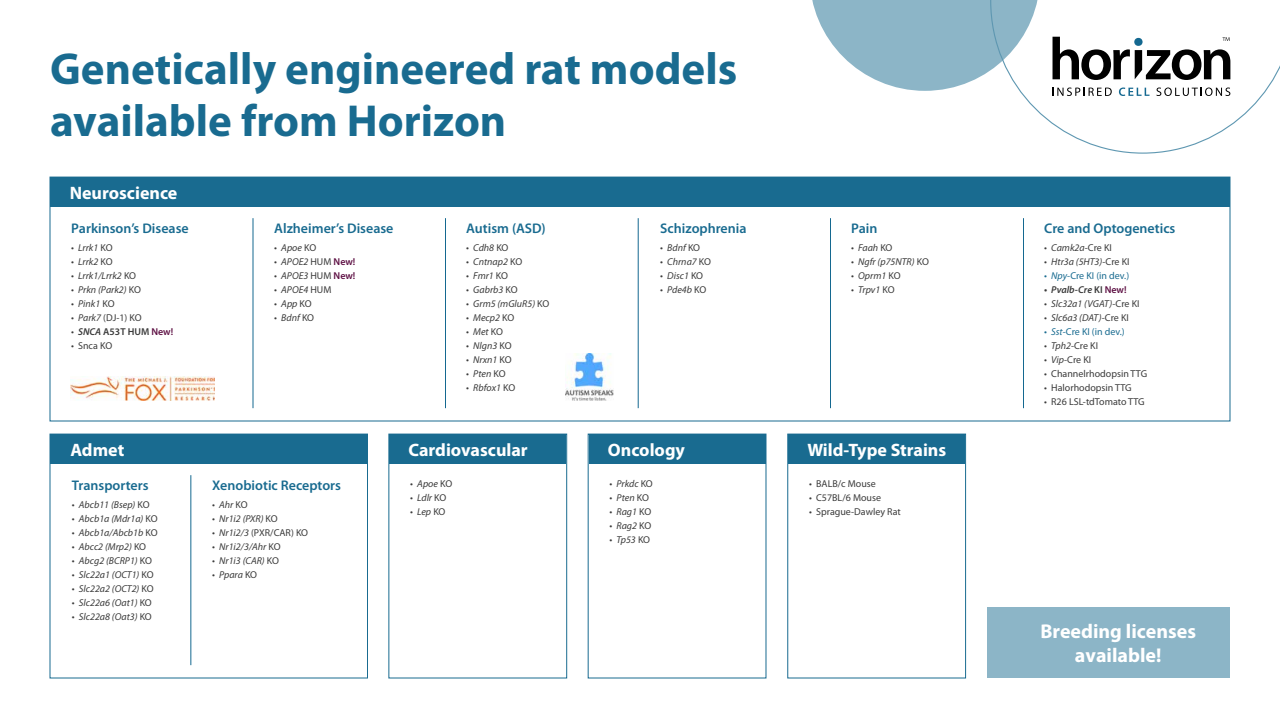
<style>
.page{position:relative;width:1280px;height:720px;background:#fff}
.page>*{position:absolute;margin:0;border:0;box-sizing:border-box;transform-origin:0 0}
.t1{font:700 45px/52.5px "Myriad Pro";color:#196b90}
.t2{font:700 20px/24px "Myriad Pro";color:#fff;text-align:center}
.t3{font:700 18px "Myriad Pro";color:#fff}
.t4{font:600 14px "Myriad Pro";color:#196b90}
.t5{font:italic 10px "Myriad Pro";color:#3b3b3b}
.t6{font:10px "Myriad Pro";color:#3b3b3b}
.t7{font:10px "Myriad Pro";color:#196b90}
.t8{font:italic 600 10px "Myriad Pro";color:#3b3b3b}
.t9{font:600 10px "Myriad Pro";color:#3b3b3b}
.s1{font-style:normal}
.s2{font-style:italic}
.s3{font-weight:400;font-style:italic}
.s4{color:#5d0f43}
.s5{font-weight:600;font-style:normal;color:#5d0f43}
.s6{font-style:normal;color:#5d0f43}
</style>
<div class="page">
<svg style="left:812px;top:0;width:178px;height:91px"></svg>
<svg style="left:990px;top:0;width:290px;height:154px"></svg>
<div style="left:388px;top:434px;width:179px;height:245px;border:1px solid #196b90"></div>
<div style="left:787px;top:434px;width:179px;height:245px;border:1px solid #196b90"></div>
<div style="left:50px;top:177px;width:1180px;height:30px;background:#196b90"></div>
<div style="left:50px;top:434px;width:317px;height:30px;background:#196b90"></div>
<div style="left:389px;top:434px;width:177px;height:30px;background:#196b90"></div>
<div style="left:589px;top:434px;width:176px;height:30px;background:#196b90"></div>
<div style="left:788px;top:434px;width:177px;height:30px;background:#196b90"></div>
<div style="left:987px;top:607px;width:243px;height:71px;background:#8cb5c7"></div>
<img style="left:70px;top:377px;width:145px;height:23px">
<img style="left:565px;top:354px;width:49px;height:46px">
<hr style="left:253px;top:218px;width:1px;height:190px;background:#146890">
<hr style="left:191px;top:475px;width:1px;height:190px;background:#146890">
<hr style="left:445px;top:218px;width:1px;height:190px;background:#146890">
<hr style="left:638px;top:218px;width:1px;height:190px;background:#146890">
<hr style="left:830px;top:218px;width:1px;height:190px;background:#146890">
<hr style="left:1023px;top:218px;width:1px;height:190px;background:#146890">
<h1 class="t1" style="left:50px;top:41px;width:689px">Genetically engineered rat models available from Horizon</h1>
<h3 class="t3" style="left:70px;top:181px;width:109px">Neuroscience</h3>
<h3 class="t4" style="left:71px;top:219px;width:119px">Parkinson’s Disease</h3>
<p class="t5" style="left:71px;top:241px;width:43px">• Lrrk1 <span class="s1">KO</span></p>
<p class="t5" style="left:71px;top:255px;width:43px">• Lrrk2 <span class="s1">KO</span></p>
<p class="t5" style="left:71px;top:269px;width:67px">• Lrrk1/Lrrk2 <span class="s1">KO</span></p>
<p class="t5" style="left:71px;top:283px;width:71px">• Prkn (Park2) <span class="s1">KO</span></p>
<p class="t5" style="left:71px;top:297px;width:45px">• Pink1 <span class="s1">KO</span></p>
<p class="t6" style="left:71px;top:311px;width:72px"><span class="s2">• Park7</span> (DJ-1) KO</p>
<p class="t9" style="left:71px;top:325px;width:104px"><span class="s3">•</span> <span class="s2">SNCA</span> A53T HUM <span class="s4">New!</span></p>
<p class="t6" style="left:71px;top:339px;width:43px"><span class="s2">•</span> Snca KO</p>
<h3 class="t4" style="left:274px;top:219px;width:121px">Alzheimer’s Disease</h3>
<p class="t5" style="left:274px;top:241px;width:44px">• Apoe <span class="s1">KO</span></p>
<p class="t5" style="left:274px;top:255px;width:83px">• APOE2 <span class="s1">HUM</span> <span class="s5">New!</span></p>
<p class="t5" style="left:274px;top:269px;width:83px">• APOE3 <span class="s1">HUM</span> <span class="s5">New!</span></p>
<p class="t5" style="left:274px;top:283px;width:59px">• APOE4 <span class="s1">HUM</span></p>
<p class="t5" style="left:274px;top:297px;width:39px">• App <span class="s1">KO</span></p>
<p class="t5" style="left:274px;top:311px;width:41px">• Bdnf <span class="s1">KO</span></p>
<h3 class="t4" style="left:466px;top:219px;width:81px">Autism (ASD)</h3>
<p class="t5" style="left:466px;top:241px;width:44px">• Cdh8 <span class="s1">KO</span></p>
<p class="t5" style="left:466px;top:255px;width:58px">• Cntnap2 <span class="s1">KO</span></p>
<p class="t5" style="left:466px;top:269px;width:43px">• Fmr1 <span class="s1">KO</span></p>
<p class="t5" style="left:466px;top:283px;width:53px">• Gabrb3 <span class="s1">KO</span></p>
<p class="t5" style="left:466px;top:297px;width:85px">• Grm5 (mGluR5) <span class="s1">KO</span></p>
<p class="t5" style="left:466px;top:311px;width:49px">• Mecp2 <span class="s1">KO</span></p>
<p class="t5" style="left:466px;top:325px;width:38px">• Met <span class="s1">KO</span></p>
<p class="t5" style="left:466px;top:339px;width:47px">• Nlgn3 <span class="s1">KO</span></p>
<p class="t5" style="left:466px;top:353px;width:47px">• Nrxn1 <span class="s1">KO</span></p>
<p class="t5" style="left:466px;top:367px;width:41px">• Pten <span class="s1">KO</span></p>
<p class="t5" style="left:466px;top:381px;width:51px">• Rbfox1 <span class="s1">KO</span></p>
<h3 class="t4" style="left:660px;top:219px;width:88px">Schizophrenia</h3>
<p class="t5" style="left:660px;top:241px;width:41px">• Bdnf <span class="s1">KO</span></p>
<p class="t5" style="left:660px;top:255px;width:52px">• Chrna7 <span class="s1">KO</span></p>
<p class="t5" style="left:660px;top:269px;width:44px">• Disc1 <span class="s1">KO</span></p>
<p class="t5" style="left:660px;top:283px;width:48px">• Pde4b <span class="s1">KO</span></p>
<h3 class="t4" style="left:851px;top:219px;width:28px">Pain</h3>
<p class="t5" style="left:851px;top:241px;width:43px">• Faah <span class="s1">KO</span></p>
<p class="t5" style="left:851px;top:255px;width:79px">• Ngfr (p75NTR) <span class="s1">KO</span></p>
<p class="t5" style="left:851px;top:269px;width:51px">• Oprm1 <span class="s1">KO</span></p>
<p class="t5" style="left:851px;top:283px;width:45px">• Trpv1 <span class="s1">KO</span></p>
<h3 class="t3" style="left:70px;top:438px;width:55px">Admet</h3>
<h3 class="t3" style="left:409px;top:438px;width:121px">Cardiovascular</h3>
<h3 class="t3" style="left:608px;top:438px;width:79px">Oncology</h3>
<h3 class="t3" style="left:807px;top:438px;width:140px">Wild-Type Strains</h3>
<h3 class="t4" style="left:72px;top:476px;width:78px">Transporters</h3>
<p class="t5" style="left:72px;top:498px;width:79px">• Abcb11 (Bsep) <span class="s1">KO</span></p>
<p class="t5" style="left:72px;top:512px;width:87px">• Abcb1a (Mdr1a) <span class="s1">KO</span></p>
<p class="t5" style="left:72px;top:526px;width:87px">• Abcb1a/Abcb1b <span class="s1">KO</span></p>
<p class="t5" style="left:72px;top:540px;width:76px">• Abcc2 (Mrp2) <span class="s1">KO</span></p>
<p class="t5" style="left:72px;top:554px;width:82px">• Abcg2 (BCRP1) <span class="s1">KO</span></p>
<p class="t5" style="left:72px;top:568px;width:83px">• Slc22a1 (OCT1) <span class="s1">KO</span></p>
<p class="t5" style="left:72px;top:582px;width:83px">• Slc22a2 (OCT2) <span class="s1">KO</span></p>
<p class="t5" style="left:72px;top:596px;width:81px">• Slc22a6 (Oat1) <span class="s1">KO</span></p>
<p class="t5" style="left:72px;top:610px;width:81px">• Slc22a8 (Oat3) <span class="s1">KO</span></p>
<h3 class="t4" style="left:212px;top:476px;width:130px">Xenobiotic Receptors</h3>
<p class="t5" style="left:212px;top:498px;width:37px">• Ahr <span class="s1">KO</span></p>
<p class="t5" style="left:212px;top:512px;width:67px">• Nr1i2 (PXR) <span class="s1">KO</span></p>
<p class="t6" style="left:212px;top:526px;width:97px"><span class="s2">• Nr1i2/3</span> (PXR/CAR) KO</p>
<p class="t5" style="left:212px;top:540px;width:70px">• Nr1i2/3/Ahr <span class="s1">KO</span></p>
<p class="t5" style="left:212px;top:554px;width:68px">• Nr1i3 (CAR) <span class="s1">KO</span></p>
<p class="t5" style="left:212px;top:568px;width:46px">• Ppara <span class="s1">KO</span></p>
<p class="t5" style="left:410px;top:477px;width:44px">• Apoe <span class="s1">KO</span></p>
<p class="t5" style="left:410px;top:491px;width:38px">• Ldlr <span class="s1">KO</span></p>
<p class="t5" style="left:410px;top:505px;width:37px">• Lep <span class="s1">KO</span></p>
<p class="t5" style="left:610px;top:477px;width:45px">• Prkdc <span class="s1">KO</span></p>
<p class="t5" style="left:610px;top:491px;width:41px">• Pten <span class="s1">KO</span></p>
<p class="t5" style="left:610px;top:505px;width:43px">• Rag1 <span class="s1">KO</span></p>
<p class="t5" style="left:610px;top:519px;width:43px">• Rag2 <span class="s1">KO</span></p>
<p class="t5" style="left:610px;top:533px;width:42px">• Tp53 <span class="s1">KO</span></p>
<p class="t6" style="left:809px;top:477px;width:68px">• BALB/c Mouse</p>
<p class="t6" style="left:809px;top:491px;width:73px">• C57BL/6 Mouse</p>
<p class="t6" style="left:809px;top:505px;width:93px">• Sprague-Dawley Rat</p>
<h3 class="t4" style="left:1044px;top:219px;width:133px">Cre and Optogenetics</h3>
<p class="t5" style="left:1044px;top:241px;width:69px">• Camk2a<span class="s1">-Cre KI</span></p>
<p class="t5" style="left:1044px;top:255px;width:87px">• Htr3a (5HT3)<span class="s1">-Cre KI</span></p>
<p class="t7" style="left:1044px;top:269px;width:86px"><span class="s2">• Npy</span>-Cre KI (in dev.)</p>
<p class="t8" style="left:1044px;top:283px;width:84px">• Pvalb-Cre <span class="s1">KI</span> <span class="s6">New!</span></p>
<p class="t5" style="left:1044px;top:297px;width:97px">• Slc32a1 (VGAT)<span class="s1">-Cre KI</span></p>
<p class="t5" style="left:1044px;top:311px;width:86px">• Slc6a3 (DAT)<span class="s1">-Cre KI</span></p>
<p class="t7" style="left:1044px;top:325px;width:82px"><span class="s2">• Sst</span>-Cre KI (in dev.)</p>
<p class="t6" style="left:1044px;top:339px;width:55px"><span class="s2">• Tph2</span>-Cre KI</p>
<p class="t6" style="left:1044px;top:353px;width:48px"><span class="s2">• Vip</span>-Cre KI</p>
<p class="t6" style="left:1044px;top:367px;width:104px">• Channelrhodopsin TTG</p>
<p class="t6" style="left:1044px;top:381px;width:89px">• Halorhodopsin TTG</p>
<p class="t6" style="left:1044px;top:395px;width:102px">• R26 LSL-tdTomato TTG</p>
<h2 class="t2" style="left:1040px;top:618px;width:157px">Breeding licenses available!</h2>
</div>
